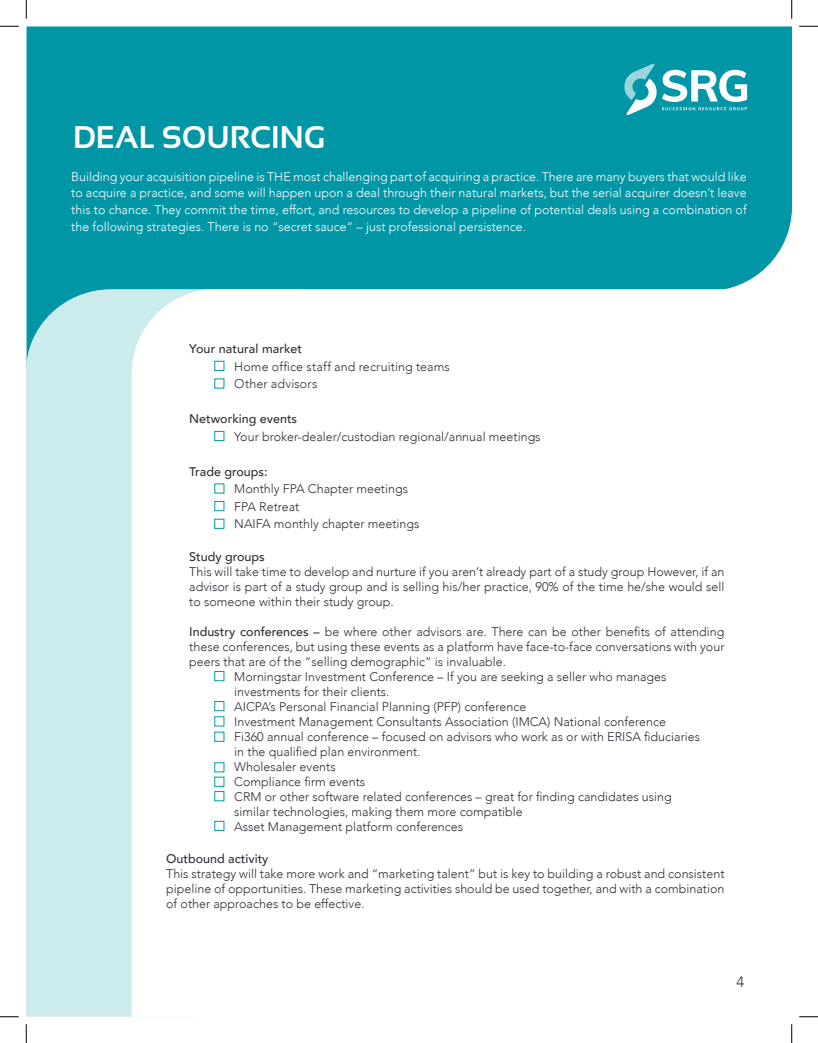
<style>
.page{position:relative;width:818px;height:1043px;background:#fff}
.page>*{position:absolute;margin:0;border:0;box-sizing:border-box;transform-origin:0 0}
.t1{font:700 31.25px "Sansation";color:#fff}
.t2{font:300 15.12px "Avenir";color:#333038}
.t3{font:300 12.5px/15px "Avenir";color:#312e37;text-align:justify}
.t4{font:300 12.5px/16.9px "Avenir";color:#fff;text-align:justify}
.t5{font:500 12.5px "Avenir";color:#312e37}
.s1{font-weight:500}
</style>
<div class="page">
<div style="left:27px;top:26px;width:764px;height:263px;background:#0096a6"></div>
<div style="left:26px;top:289px;width:106px;height:727px;background:#ccebed"></div>
<svg style="left:132px;top:289px;width:593px;height:543px"></svg>
<svg style="left:623px;top:64px;width:124px;height:51px"></svg>
<div style="left:214px;top:361px;width:10px;height:10px;border:1px solid #0099a6"></div>
<div style="left:214px;top:501px;width:10px;height:10px;border:1px solid #0099a6"></div>
<div style="left:214px;top:671px;width:10px;height:10px;border:1px solid #0099a6"></div>
<div style="left:214px;top:701px;width:10px;height:10px;border:1px solid #0099a6"></div>
<div style="left:214px;top:791px;width:10px;height:10px;border:1px solid #0099a6"></div>
<div style="left:214px;top:431px;width:10px;height:10px;border:1px solid #0099a6"></div>
<svg style="left:0;top:25px;width:19px;height:2px"></svg>
<svg style="left:799px;top:25px;width:19px;height:2px"></svg>
<svg style="left:0;top:1016px;width:19px;height:1px"></svg>
<svg style="left:799px;top:1016px;width:19px;height:1px"></svg>
<svg style="left:25px;top:0;width:2px;height:19px"></svg>
<svg style="left:25px;top:1024px;width:2px;height:18px"></svg>
<svg style="left:791px;top:0;width:1px;height:19px"></svg>
<svg style="left:791px;top:1024px;width:1px;height:18px"></svg>
<p class="t1" style="left:73px;top:120px;width:253px">DEAL SOURCING</p>
<p class="t4" style="left:71px;top:168px;width:677px">Building your acquisition pipeline is THE most challenging part of acquiring a practice. There are many buyers that would like to acquire a practice, and some will happen upon a deal through their natural markets, but the serial acquirer doesn’t leave this to chance. They commit the time, effort, and resources to develop a pipeline of potential deals using a combination of the following strategies. There is no “secret sauce” – just professional persistence.</p>
<p class="t5" style="left:189px;top:338px;width:114px">Your natural market</p>
<p class="t3" style="left:234px;top:359px;width:217px">Home office staff and recruiting teams</p>
<p class="t3" style="left:234px;top:376px;width:84px">Other advisors</p>
<p class="t5" style="left:189px;top:408px;width:109px">Networking events</p>
<p class="t3" style="left:234px;top:429px;width:308px">Your broker-dealer/custodian regional/annual meetings</p>
<p class="t5" style="left:189px;top:460px;width:80px">Trade groups:</p>
<p class="t3" style="left:234px;top:481px;width:175px">Monthly FPA Chapter meetings</p>
<p class="t3" style="left:234px;top:499px;width:67px">FPA Retreat</p>
<p class="t3" style="left:234px;top:516px;width:187px">NAIFA monthly chapter meetings</p>
<p class="t5" style="left:189px;top:545px;width:77px">Study groups</p>
<p class="t3" style="left:189px;top:564px;width:536px">This will take time to develop and nurture if you aren’t already part of a study group However, if an advisor is part of a study group and is selling his/her practice, 90% of the time he/she would sell to someone within their study group.</p>
<p class="t3" style="left:189px;top:624px;width:536px"><span class="s1">Industry conferences –</span> be where other advisors are. There can be other benefits of attending these conferences, but using these events as a platform have face-to-face conversations with your peers that are of the “selling demographic” is invaluable.</p>
<p class="t3" style="left:234px;top:669px;width:433px">Morningstar Investment Conference – If you are seeking a seller who manages investments for their clients.</p>
<p class="t3" style="left:234px;top:699px;width:293px">AICPA’s Personal Financial Planning (PFP) conference</p>
<p class="t3" style="left:234px;top:714px;width:433px">Investment Management Consultants Association (IMCA) National conference</p>
<p class="t3" style="left:234px;top:729px;width:467px">Fi360 annual conference – focused on advisors who work as or with ERISA fiduciaries in the qualified plan environment.</p>
<p class="t3" style="left:234px;top:759px;width:103px">Wholesaler events</p>
<p class="t3" style="left:234px;top:774px;width:132px">Compliance firm events</p>
<p class="t3" style="left:234px;top:789px;width:439px">CRM or other software related conferences – great for finding candidates using similar technologies, making them more compatible</p>
<p class="t3" style="left:234px;top:819px;width:230px">Asset Management platform conferences</p>
<p class="t5" style="left:166px;top:848px;width:104px">Outbound activity</p>
<p class="t3" style="left:166px;top:866px;width:560px">This strategy will take more work and “marketing talent” but is key to building a robust and consistent pipeline of opportunities. These marketing activities should be used together, and with a combination of other approaches to be effective.</p>
<p class="t2" style="left:736px;top:972px;width:9px">4</p>
</div>
